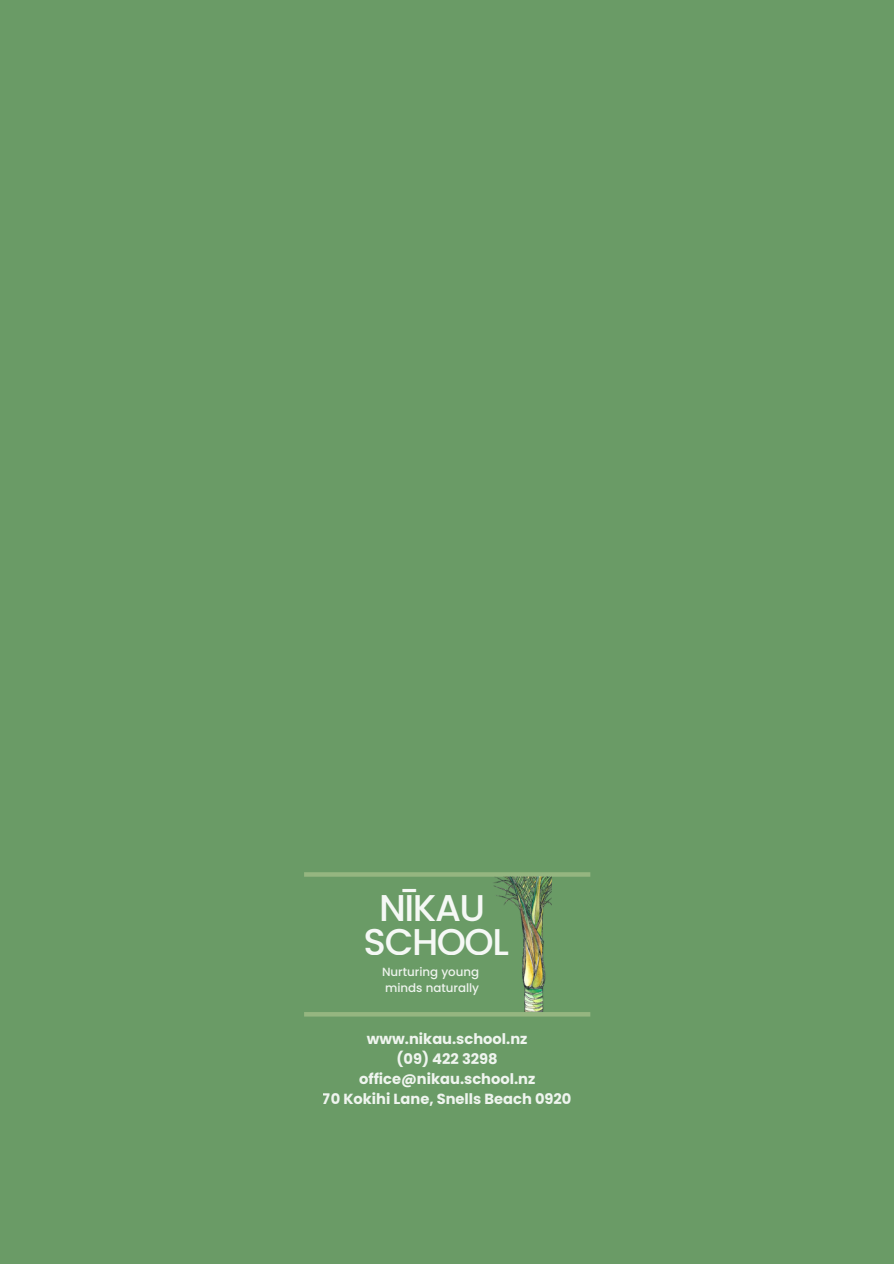
<style>
.page{position:relative;width:894px;height:1264px;background:#fff}
.page>*{position:absolute;margin:0;border:0;box-sizing:border-box;transform-origin:0 0}
.t1{font:500 37.2px/34.2px "Poppins";letter-spacing:-.04em;color:#fff;text-align:center}
.t2{font:700 14.7px/20.2px "Poppins";color:#fff;text-align:center}
.t3{font:500 11.85px/16.5px "Poppins";color:#fff}
</style>
<div class="page">
<div style="left:0;top:0;width:893px;height:1263px;background:#6a9b66"></div>
<img style="left:492px;top:876px;width:59px;height:135px">
<hr style="left:304px;top:1012px;width:286px;height:4px;background:#95b680">
<hr style="left:304px;top:872px;width:286px;height:4px;background:#95b680">
<h1 class="t1" style="left:363px;top:890px;width:147px">NĪKAU<br>SCHOOL</h1>
<p class="t3" style="left:382px;top:963px;width:99px">Nurturing young minds naturally</p>
<p class="t2" style="left:323px;top:1028px;width:250px">www.nikau.school.nz<br>(09) 422 3298 office@nikau.school.nz<br>70 Kokihi Lane, Snells Beach 0920</p>
</div>
